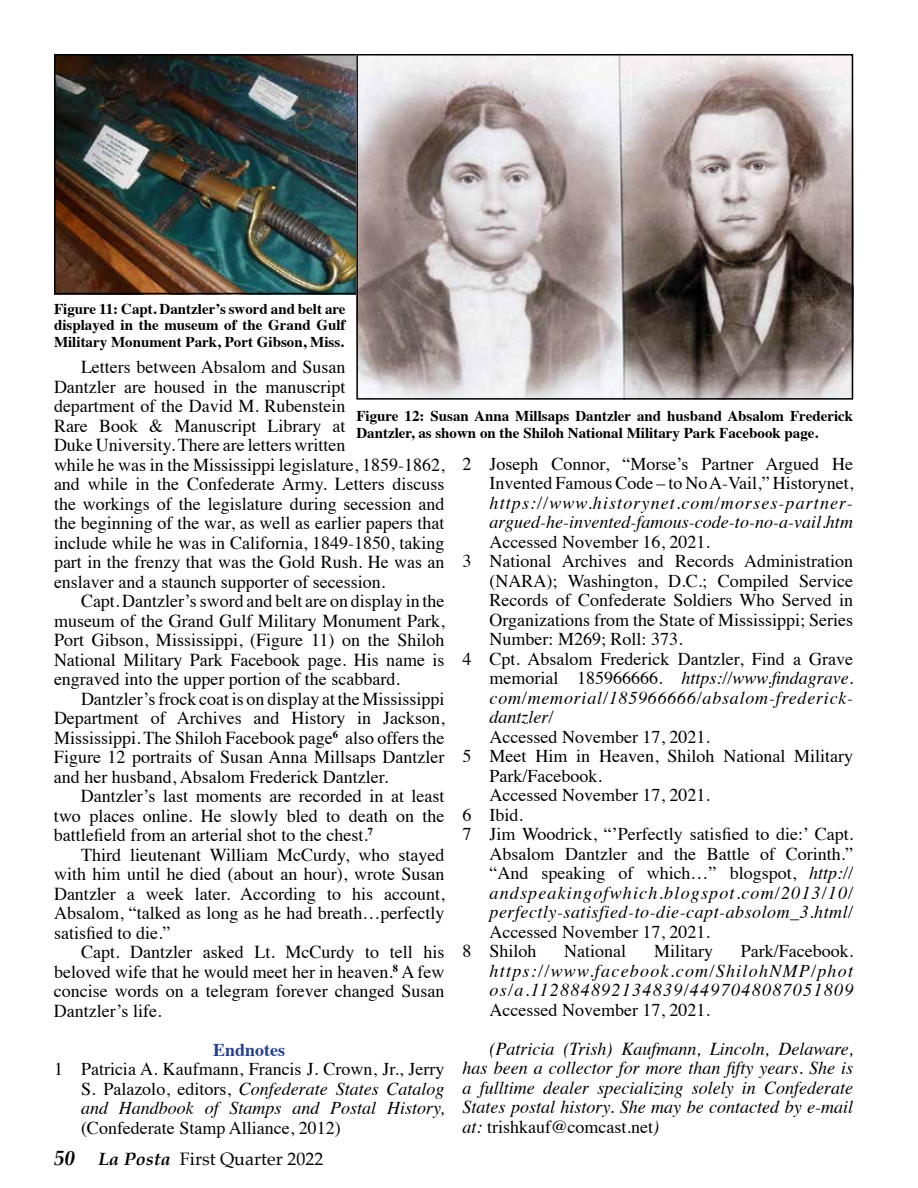
<style>
.page{position:relative;width:918px;height:1188px;background:#fff}
.page>*{position:absolute;margin:0;border:0;box-sizing:border-box;transform-origin:0 0}
.t1{font:18.15px/19.5px "Times";color:#000;text-align:justify}
.t2{font:italic 18.15px/19.5px "Times";color:#000;text-align:justify}
.t3{font:18px/19.5px "Times";color:#000;text-align:justify}
.t4{font:italic 18px/19.5px "Times";letter-spacing:.06em;color:#000}
.t5{font:italic 18px/19.5px "Times";letter-spacing:.03em;color:#000}
.t6{font:italic 18px "Times";color:#000}
.t7{font:18px "Palatino";color:#000}
.t8{font:700 18px "Times";color:#25408f}
.t9{font:700 15px/16.5px "Times";color:#000;text-align:justify}
.s1{font-style:italic}
.s2{font-style:normal}
.s3{font-weight:700;font-style:italic;font-size:21px}
.s4{font-weight:700;font-style:italic}
</style>
<div class="page">
<img style="left:57px;top:57px;width:299px;height:234px">
<div style="left:54px;top:54px;width:313px;height:240px;border:2px solid #000"></div>
<img style="left:359px;top:57px;width:491px;height:340px">
<div style="left:356px;top:54px;width:497px;height:346px;border:2px solid #000"></div>
<p class="t9" style="left:54px;top:299px;width:293px">Figure 11: Capt. Dantzler’s sword and belt are displayed in the museum of the Grand Gulf Military Monument Park, Port Gibson, Miss.</p>
<p class="t1" style="left:54px;top:356px;width:392px;text-align:left;text-indent:27px">Letters between Absalom and Susan<br>Dantzler are housed in the manuscript<br>department of the David M. Rubenstein<br>Rare Book &amp; Manuscript Library at<br>Duke University. There are letters written<br>while he was in the Mississippi legislature, 1859-1862, and while in the Confederate Army. Letters discuss the workings of the legislature during secession and the beginning of the war, as well as earlier papers that include while he was in California, 1849-1850, taking part in the frenzy that was the Gold Rush. He was an enslaver and a staunch supporter of secession.</p>
<p class="t1" style="left:54px;top:590px;width:392px;text-indent:27px">Capt. Dantzler’s sword and belt are on display in the museum of the Grand Gulf Military Monument Park, Port Gibson, Mississippi, (Figure 11) on the Shiloh National Military Park Facebook page. His name is engraved into the upper portion of the scabbard.</p>
<p class="t1" style="left:54px;top:687px;width:392px;text-indent:27px">Dantzler’s frock coat is on display at the Mississippi Department of Archives and History in Jackson, Mississippi. The Shiloh Facebook page<sup>6</sup> also offers the Figure 12 portraits of Susan Anna Millsaps Dantzler and her husband, Absalom Frederick Dantzler.</p>
<p class="t1" style="left:54px;top:785px;width:392px;text-indent:27px">Dantzler’s last moments are recorded in at least two places online. He slowly bled to death on the battlefield from an arterial shot to the chest.<sup>7</sup></p>
<p class="t1" style="left:54px;top:843px;width:392px;text-indent:27px">Third lieutenant William McCurdy, who stayed with him until he died (about an hour), wrote Susan Dantzler a week later. According to his account, Absalom, “talked as long as he had breath…perfectly satisfied to die.”</p>
<p class="t1" style="left:54px;top:941px;width:392px;text-indent:27px">Capt. Dantzler asked Lt. McCurdy to tell his beloved wife that he would meet her in heaven.<sup>8</sup> A few concise words on a telegram forever changed Susan Dantzler’s life.</p>
<p class="t8" style="left:213px;top:1032px;width:74px">Endnotes</p>
<p class="t3" style="left:81px;top:1058px;width:365px;text-indent:-27px">1 Patricia A. Kaufmann, Francis J. Crown, Jr., Jerry S. Palazolo, editors, <span class="s1">Confederate States Catalog and Handbook of Stamps and Postal History,</span></p>
<p class="t3" style="left:81px;top:1116px;width:261px">(Confederate Stamp Alliance, 2012)</p>
<p class="t9" style="left:356px;top:406px;width:498px">Figure 12: Susan Anna Millsaps Dantzler and husband Absalom Frederick<br>Dantzler, as shown on the Shiloh National Military Park Facebook page.</p>
<p class="t3" style="left:463px;top:452px;width:392px;text-align:right">2 Joseph Connor, “Morse’s Partner Argued He<br>Invented Famous Code – to No A-Vail,” Historynet,</p>
<p class="t5" style="left:490px;top:492px;width:365px">https://www.historynet.com/morses-partner&shy;argued-he-invented-famous-code-to-no-a-vail.htm</p>
<p class="t3" style="left:490px;top:530px;width:222px">Accessed November 16, 2021.</p>
<p class="t3" style="left:463px;top:550px;width:392px">3 National Archives and Records Administration</p>
<p class="t3" style="left:490px;top:569px;width:365px">(NARA); Washington, D.C.; Compiled Service</p>
<p class="t3" style="left:490px;top:589px;width:365px">Records of Confederate Soldiers Who Served in</p>
<p class="t3" style="left:490px;top:608px;width:365px">Organizations from the State of Mississippi; Series</p>
<p class="t3" style="left:490px;top:628px;width:195px">Number: M269; Roll: 373.</p>
<p class="t3" style="left:463px;top:647px;width:392px">4 Cpt. Absalom Frederick Dantzler, Find a Grave</p>
<p class="t6" style="left:490px;top:663px;width:365px"><span class="s2">memorial 185966666.</span> https://www.findagrave.</p>
<p class="t4" style="left:490px;top:687px;width:365px">com/memorial/185966666/absalom-frederick-</p>
<p class="t6" style="left:490px;top:702px;width:66px">dantzler/</p>
<p class="t3" style="left:490px;top:725px;width:222px">Accessed November 17, 2021.</p>
<p class="t3" style="left:463px;top:745px;width:392px">5 Meet Him in Heaven, Shiloh National Military</p>
<p class="t3" style="left:490px;top:764px;width:114px">Park/Facebook.</p>
<p class="t3" style="left:490px;top:784px;width:222px">Accessed November 17, 2021.</p>
<p class="t3" style="left:463px;top:803px;width:62px">6 Ibid.</p>
<p class="t3" style="left:463px;top:823px;width:392px">7 Jim Woodrick, “’Perfectly satisfied to die:’ Capt.</p>
<p class="t3" style="left:490px;top:842px;width:365px">Absalom Dantzler and the Battle of Corinth.”</p>
<p class="t3" style="left:490px;top:862px;width:365px">“And speaking of which…” blogspot, <span class="s1">http://</span></p>
<p class="t4" style="left:490px;top:882px;width:365px">andspeakingofwhich.blogspot.com/2013/10/</p>
<p class="t5" style="left:490px;top:901px;width:365px">perfectly-satisfied-to-die-capt-absolom_3.html/</p>
<p class="t3" style="left:463px;top:920px;width:249px;text-indent:27px">Accessed November 17, 2021.<br>8 Shiloh</p>
<p class="t3" style="left:564px;top:940px;width:63px">National</p>
<p class="t3" style="left:654px;top:940px;width:61px">Military</p>
<p class="t3" style="left:741px;top:940px;width:114px">Park/Facebook.</p>
<p class="t4" style="left:490px;top:960px;width:365px">https://www.facebook.com/ShilohNMP/phot os/a.112884892134839/4497048087051809</p>
<p class="t3" style="left:490px;top:998px;width:222px">Accessed November 17, 2021.</p>
<p class="t2" style="left:463px;top:1038px;width:392px;text-indent:27px">(Patricia (Trish) Kaufmann, Lincoln, Delaware, has been a collector for more than fifty years. She is a fulltime dealer specializing solely in Confederate States postal history. She may be contacted by e-mail at: <span class="s2">trishkauf@comcast.net</span>)</p>
<p class="t7" style="left:54px;top:1144px;width:271px"><span class="s3">50</span> <span class="s4">La Posta</span> First Quarter 2022</p>
</div>
